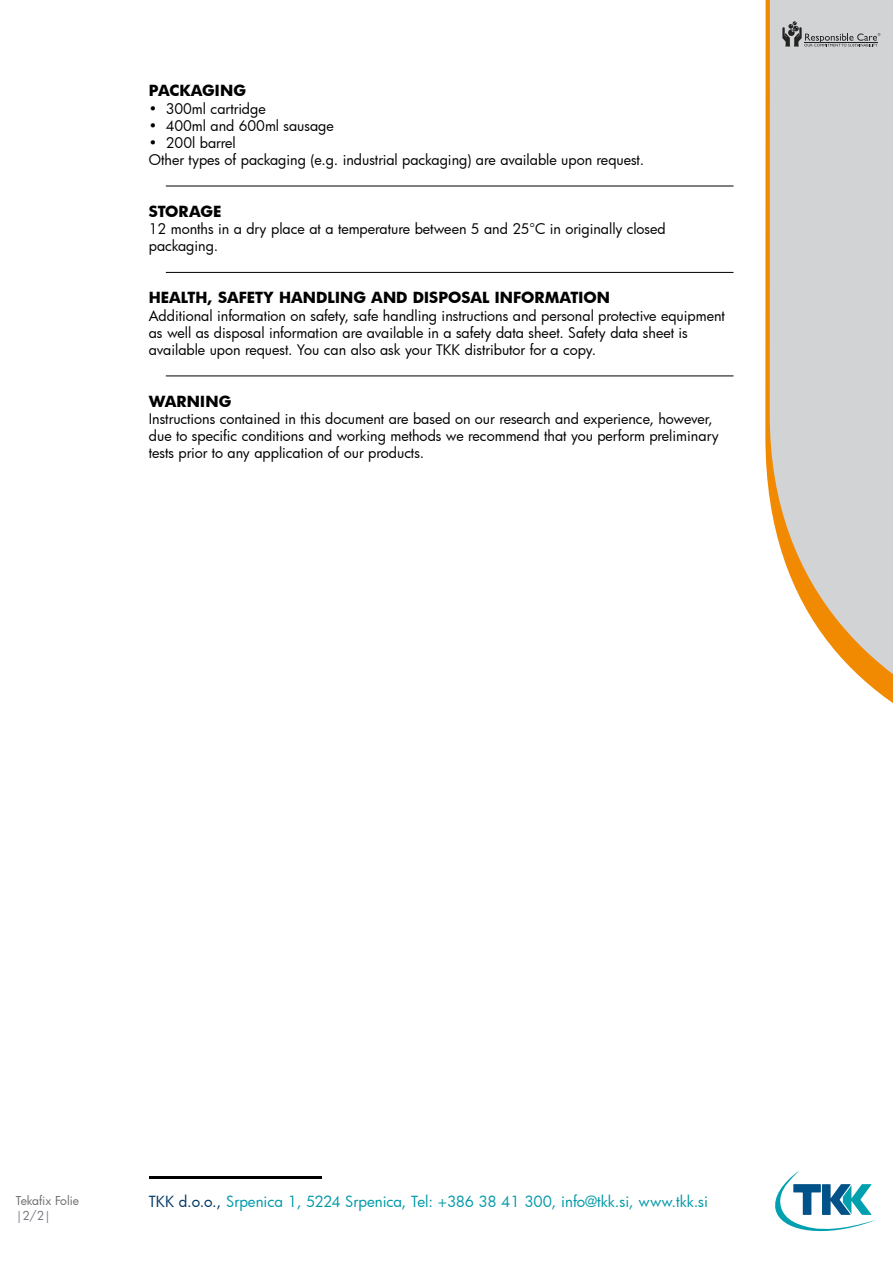
<style>
.page{position:relative;width:893px;height:1263px;background:#fff}
.page>*{position:absolute;margin:0;border:0;box-sizing:border-box;transform-origin:0 0}
.t1{font:15px "Futura";color:#0099a8}
.t2{font:700 15px "Futura";color:#000}
.t3{font:14.25px/17.1px "Futura";color:#000}
.t4{font:12px "Futura";letter-spacing:-.005em;color:#6d6e71}
.t5{font:12px "Futura";color:#70747a}
.s1{color:#003764}
</style>
<div class="page">
<svg style="left:765px;top:0;width:5px;height:500px;background:#f19c29"></svg>
<svg style="left:770px;top:0;width:123px;height:703px;background:#d7d3cd"></svg>
<svg style="left:782px;top:21px;width:98px;height:26px;background:#abadae"></svg>
<hr style="left:149px;top:1176px;width:172px;height:3px;background:#000">
<svg style="left:775px;top:1171px;width:101px;height:61px"></svg>
<hr style="left:166px;top:186px;width:567px;height:1px;background:#000">
<hr style="left:166px;top:272px;width:567px;height:1px;background:#000">
<hr style="left:166px;top:376px;width:567px;height:1px;background:#000">
<p class="t2" style="left:149px;top:80px;width:99px">PACKAGING</p>
<p class="t3" style="left:149px;top:99px;width:119px">• 300ml cartridge</p>
<p class="t3" style="left:149px;top:117px;width:187px">• 400ml and 600ml sausage</p>
<p class="t3" style="left:149px;top:134px;width:497px">• 200l barrel<br>Other types of packaging (e.g. industrial packaging) are available upon request.</p>
<p class="t2" style="left:149px;top:201px;width:74px">STORAGE</p>
<p class="t3" style="left:149px;top:220px;width:518px">12 months in a dry place at a temperature between 5 and 25°C in originally closed packaging.</p>
<p class="t2" style="left:149px;top:287px;width:463px">HEALTH, SAFETY HANDLING AND DISPOSAL INFORMATION</p>
<p class="t3" style="left:149px;top:306px;width:578px">Additional information on safety, safe handling instructions and personal protective equipment as well as disposal information are available in a safety data sheet. Safety data sheet is available upon request. You can also ask your TKK distributor for a copy.</p>
<p class="t2" style="left:149px;top:391px;width:84px">WARNING</p>
<p class="t3" style="left:149px;top:410px;width:571px">Instructions contained in this document are based on our research and experience, however, due to specific conditions and working methods we recommend that you perform preliminary tests prior to any application of our products.</p>
<p class="t4" style="left:16px;top:1192px;width:65px">Tekafix Folie</p>
<p class="t1" style="left:149px;top:1192px;width:561px"><span class="s1">TKK d.o.o.,</span> Srpenica 1, 5224 Srpenica, Tel: +386 38 41 300, info@tkk.si, www.tkk.si</p>
<p class="t5" style="left:16px;top:1207px;width:37px">|2/2|</p>
</div>
